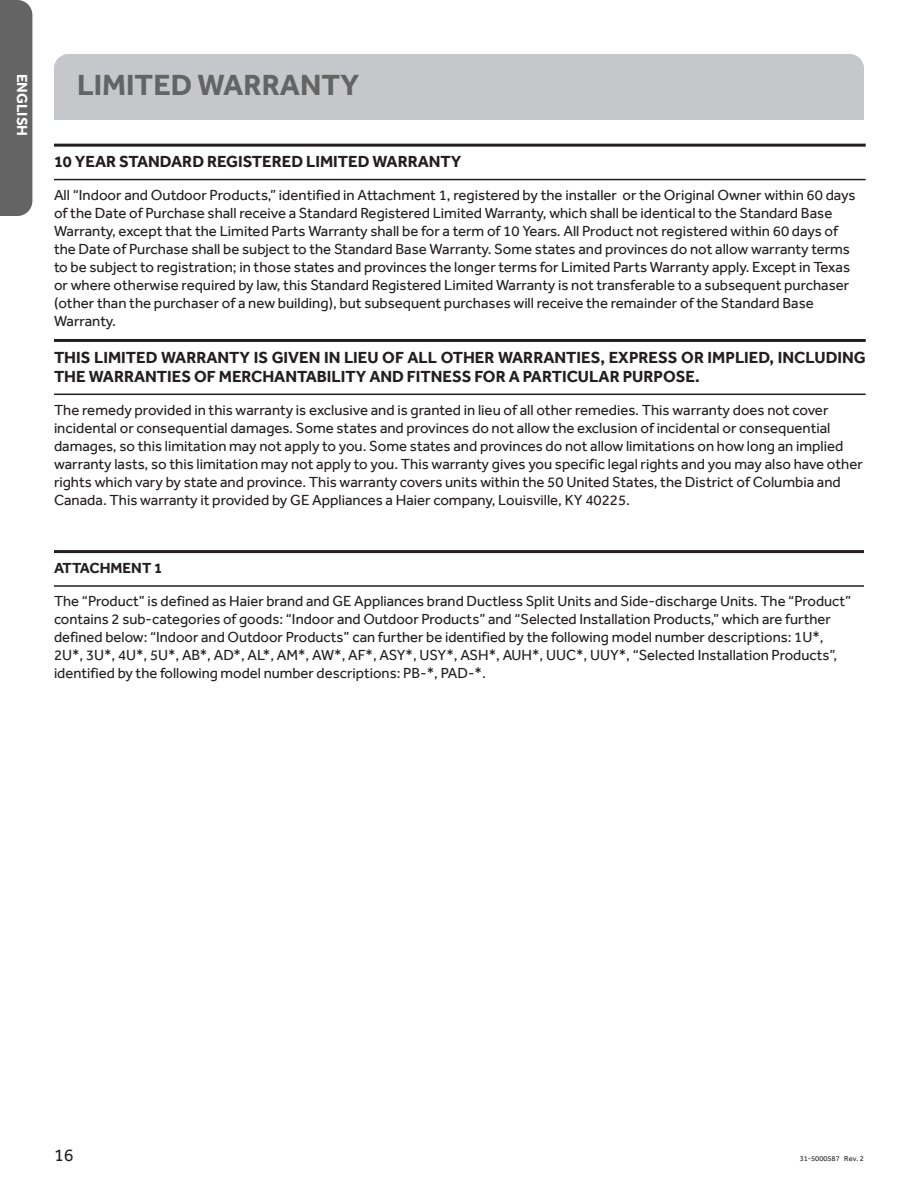
<style>
.page{position:relative;width:918px;height:1188px;background:#fff}
.page>*{position:absolute;margin:0;border:0;box-sizing:border-box;transform-origin:0 0}
.Paragraph_Style1{font:700 30px "Effra";color:#646464}
.t1{font:18px "Effra";color:#231f20}
.t2{font:700 16.5px/19.8px "Effra";color:#231f20}
.t3{font:15px/18px "Effra";color:#231f20}
.t4{font:700 15px "Effra";color:#231f20}
.t5{font:700 15px "Effra";color:#fff}
.t6{font:7.5px "Effra";color:#231f20}
</style>
<div class="page">
<div style="left:17px;top:0;width:15px;height:216px;background:#646464"></div>
<div style="left:54px;top:54px;width:810px;height:66px;background:#c6c7ca"></div>
<hr style="left:54px;top:144px;width:812px;height:3px;background:#231f20">
<hr style="left:54px;top:179px;width:812px;height:1px;background:#231f20">
<hr style="left:54px;top:550px;width:810px;height:3px;background:#231f20">
<hr style="left:54px;top:585px;width:810px;height:2px;background:#231f20">
<hr style="left:54px;top:339px;width:812px;height:3px;background:#231f20">
<hr style="left:54px;top:394px;width:812px;height:1px;background:#231f20">
<p class="t5" style="left:31px;top:74px;width:64px;rotate:90deg">ENGLISH</p>
<p class="Paragraph_Style1" style="left:77px;top:67px;width:284px">LIMITED WARRANTY</p>
<p class="t2" style="left:54px;top:152px;width:409px">10 YEAR STANDARD REGISTERED LIMITED WARRANTY</p>
<p class="t3" style="left:54px;top:186px;width:803px">All “Indoor and Outdoor Products,” identified in Attachment 1, registered by the installer or the Original Owner within 60 days of the Date of Purchase shall receive a Standard Registered Limited Warranty, which shall be identical to the Standard Base Warranty, except that the Limited Parts Warranty shall be for a term of 10 Years. All Product not registered within 60 days of the Date of Purchase shall be subject to the Standard Base Warranty. Some states and provinces do not allow warranty terms to be subject to registration; in those states and provinces the longer terms for Limited Parts Warranty apply. Except in Texas or where otherwise required by law, this Standard Registered Limited Warranty is not transferable to a subsequent purchaser (other than the purchaser of a new building), but subsequent purchases will receive the remainder of the Standard Base Warranty.</p>
<p class="t2" style="left:54px;top:347px;width:813px">THIS LIMITED WARRANTY IS GIVEN IN LIEU OF ALL OTHER WARRANTIES, EXPRESS OR IMPLIED, INCLUDING<br>THE WARRANTIES OF MERCHANTABILITY AND FITNESS FOR A PARTICULAR PURPOSE.</p>
<p class="t3" style="left:54px;top:400px;width:810px">The remedy provided in this warranty is exclusive and is granted in lieu of all other remedies. This warranty does not cover incidental or consequential damages. Some states and provinces do not allow the exclusion of incidental or consequential damages, so this limitation may not apply to you. Some states and provinces do not allow limitations on how long an implied warranty lasts, so this limitation may not apply to you. This warranty gives you specific legal rights and you may also have other rights which vary by state and province. This warranty covers units within the 50 United States, the District of Columbia and Canada. This warranty it provided by GE Appliances a Haier company, Louisville, KY 40225.</p>
<p class="t4" style="left:54px;top:559px;width:110px">ATTACHMENT 1</p>
<p class="t3" style="left:54px;top:592px;width:799px">The “Product” is defined as Haier brand and GE Appliances brand Ductless Split Units and Side-discharge Units. The “Product” contains 2 sub-categories of goods: “Indoor and Outdoor Products” and “Selected Installation Products,” which are further defined below: “Indoor and Outdoor Products” can further be identified by the following model number descriptions: 1U*, 2U*, 3U*, 4U*, 5U*, AB*, AD*, AL*, AM*, AW*, AF*, ASY*, USY*, ASH*, AUH*, UUC*, UUY*, “Selected Installation Products”, identified by the following model number descriptions: PB-*, PAD-*.</p>
<p class="t1" style="left:54px;top:1144px;width:21px">16</p>
<p class="t6" style="left:800px;top:1154px;width:66px">31-5000587 Rev. 2</p>
</div>
